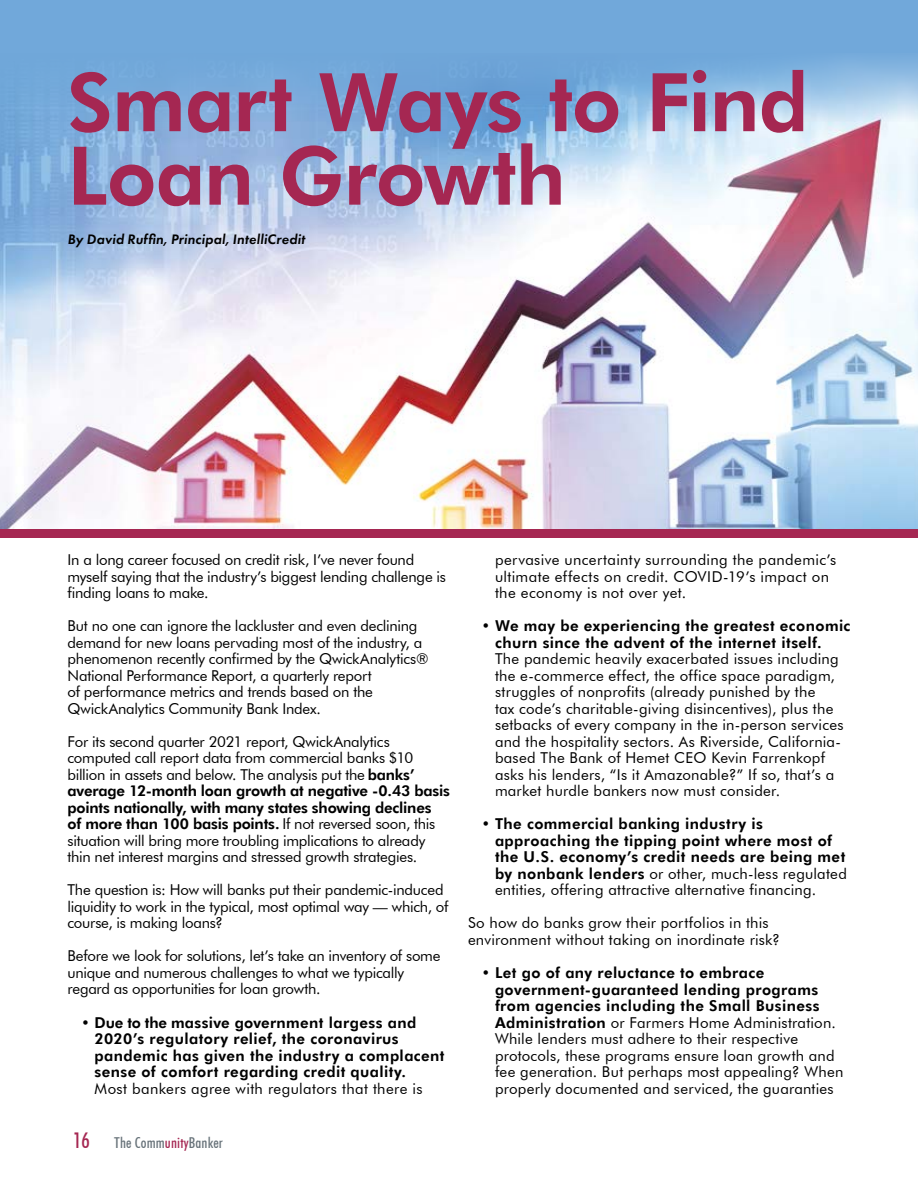
<style>
.page{position:relative;width:918px;height:1188px;background:#fff}
.page>*{position:absolute;margin:0;border:0;box-sizing:border-box;transform-origin:0 0}
.t1{font:800 81px/73.5px "Futura BT";letter-spacing:-.01em;color:#a52752}
.t2{font:15px/16.5px "Futura BT";letter-spacing:-.015em;color:#000}
.t3{font:15px/16.5px "Futura BT";letter-spacing:.005em;color:#000}
.t4{font:800 15px/16.5px "Futura BT";letter-spacing:.03em;color:#000}
.t5{font:15px/16.5px "Futura BT";letter-spacing:.025em;color:#000}
.t6{font:500 condensed 15px "Futura BT";letter-spacing:.01em;color:#677279}
.t7{font:italic 600 14.25px "Futura PT";letter-spacing:.015em;color:#000}
.s1{font-weight:800}
.s2{font-size:21.6px;color:#a52752}
.s3{color:#a52752}
.s4{font-weight:400}
</style>
<div class="page">
<div style="left:0;top:0;width:918px;height:54px;background:#71a8da"></div>
<img style="left:0;top:122px;width:918px;height:408px">
<svg style="left:0;top:54px;width:918px;height:68px;background:#7fb0dd"></svg>
<div style="left:0;top:530px;width:918px;height:8px;background:#a52752"></div>
<h1 class="t1" style="left:68px;top:65px;width:743px">Smart Ways to Find<br>Loan Growth</h1>
<p class="t7" style="left:68px;top:230px;width:239px">By David Ruffin, Principal, IntelliCredit</p>
<p class="t2" style="left:68px;top:551px;width:380px">In a long career focused on credit risk, I’ve never found myself saying that the industry’s biggest lending challenge is finding loans to make.</p>
<p class="t2" style="left:68px;top:617px;width:363px">But no one can ignore the lackluster and even declining demand for new loans pervading most of the industry, a phenomenon recently confirmed by the QwickAnalytics® National Performance Report, a quarterly report<br>of performance metrics and trends based on the QwickAnalytics Community Bank Index.</p>
<p class="t2" style="left:68px;top:733px;width:384px">For its second quarter 2021 report, QwickAnalytics computed call report data from commercial banks $10 billion in assets and below. The analysis put the <span class="s1">banks’ average 12-month loan growth at negative -0.43 basis points nationally, with many states showing declines<br>of more than 100 basis points.</span> If not reversed soon, this situation will bring more troubling implications to already thin net interest margins and stressed growth strategies.</p>
<p class="t2" style="left:68px;top:882px;width:382px">The question is: How will banks put their pandemic-induced liquidity to work in the typical, most optimal way — which, of course, is making loans?</p>
<p class="t2" style="left:68px;top:948px;width:375px">Before we look for solutions, let’s take an inventory of some unique and numerous challenges to what we typically regard as opportunities for loan growth.</p>
<p class="t4" style="left:94px;top:1014px;width:352px;text-indent:-14px">• Due to the massive government largess and 2020’s regulatory relief, the coronavirus pandemic has given the industry a complacent sense of comfort regarding credit quality.</p>
<p class="t5" style="left:94px;top:1080px;width:329px">Most bankers agree with regulators that there is</p>
<p class="t6" style="left:73px;top:1134px;width:151px"><span class="s2">16</span> The Comm<span class="s3">unity</span>Banker</p>
<p class="t5" style="left:495px;top:551px;width:343px">pervasive uncertainty surrounding the pandemic’s ultimate effects on credit. COVID-19’s impact on the economy is not over yet.</p>
<p class="t4" style="left:495px;top:618px;width:357px;text-indent:-14px">• We may be experiencing the greatest economic churn since the advent of the internet itself.</p>
<p class="t3" style="left:495px;top:651px;width:350px">The pandemic heavily exacerbated issues including the e-commerce effect, the office space paradigm, struggles of nonprofits (already punished by the<br>tax code’s charitable-giving disincentives), plus the setbacks of every company in the in-person services and the hospitality sectors. As Riverside, California&shy;based The Bank of Hemet CEO Kevin Farrenkopf asks his lenders, “Is it Amazonable?” If so, that’s a market hurdle bankers now must consider.</p>
<p class="t4" style="left:495px;top:816px;width:353px;text-indent:-14px">• The commercial banking industry is approaching the tipping point where most of the U.S. economy’s credit needs are being met by nonbank lenders <span class="s4">or other, much-less regulated entities, offering attractive alternative financing.</span></p>
<p class="t3" style="left:468px;top:915px;width:314px">So how do banks grow their portfolios in this environment without taking on inordinate risk?</p>
<p class="t3" style="left:495px;top:964px;width:350px;text-indent:-14px"><span class="s1">• Let go of any reluctance to embrace government-guaranteed lending programs from agencies including the Small Business Administration</span> or Farmers Home Administration.<br>While lenders must adhere to their respective protocols, these programs ensure loan growth and fee generation. But perhaps most appealing? When properly documented and serviced, the guaranties</p>
</div>
